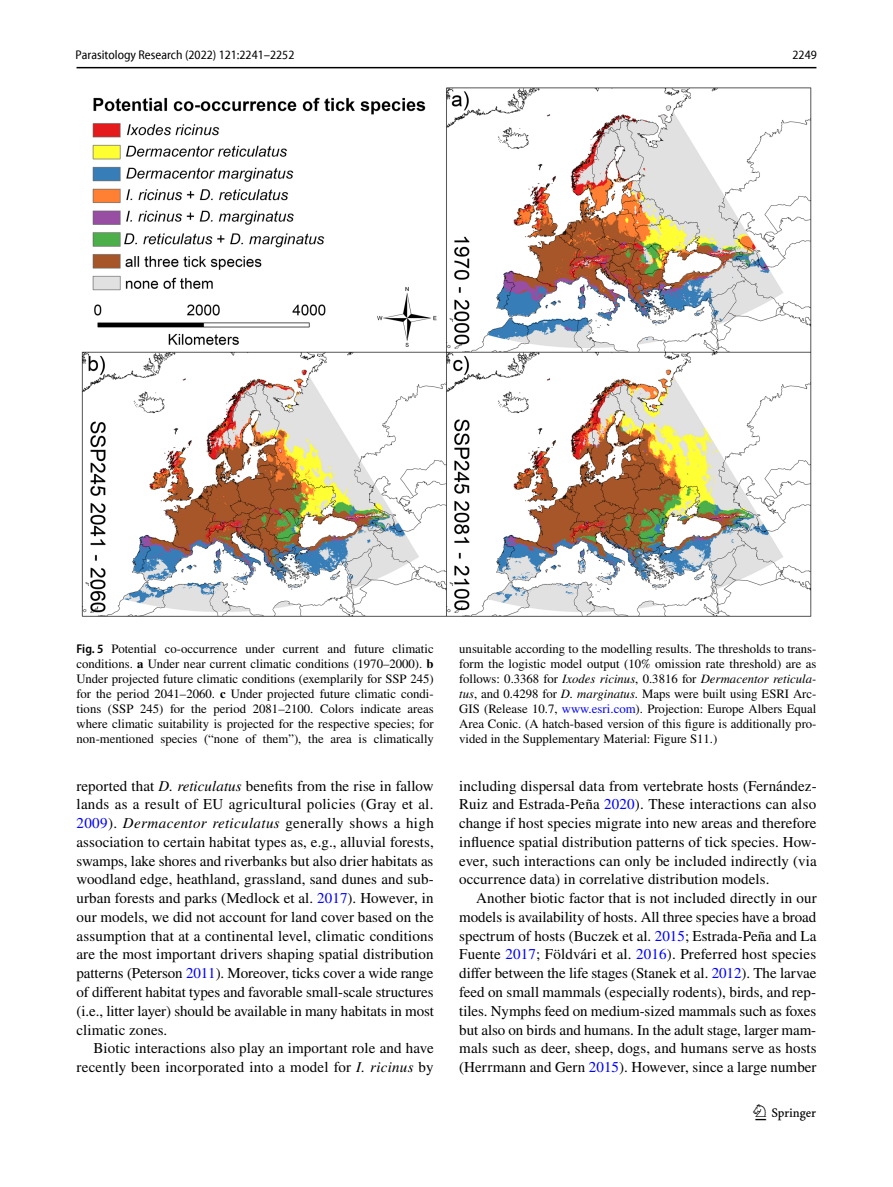
<style>
.page{position:relative;width:893px;height:1187px;background:#fff}
.page>*{position:absolute;margin:0;border:0;box-sizing:border-box;transform-origin:0 0}
.t1{font:22.5px "Springnew Regular 3";color:#000}
.t2{font:15px/18.8px "STIX";letter-spacing:.005em;color:#000;text-align:justify}
.t3{font:12.75px/15px "STIX";color:#000;text-align:justify}
.t4{font:semi-condensed 12.75px "Myriad Pro Unic";color:#000}
.s1{font-family:"Myriad Pro";font-weight:600;font-stretch:semi-condensed}
.s2{font-weight:700}
.s3{font-style:italic}
.s4{color:#00f}
</style>
<div class="page">
<hr style="left:77px;top:67px;width:739px;height:1px;background:#000">
<img style="left:81px;top:87px;width:731px;height:530px">
<p class="t4" style="left:76px;top:50px;width:220px">Parasitology Research (2022) 121:2241–2252</p>
<p class="t4" style="left:792px;top:50px;width:26px">2249</p>
<p class="t3" style="left:77px;top:641px;width:359px"><span class="s1">Fig. 5</span> Potential co-occurrence under current and future climatic conditions. <span class="s2">a</span> Under near current climatic conditions (1970–2000). <span class="s2">b </span>Under projected future climatic conditions (exemplarily for SSP 245) for the period 2041–2060. <span class="s2">c</span> Under projected future climatic condi&shy;tions (SSP 245) for the period 2081–2100. Colors indicate areas where climatic suitability is projected for the respective species; for non-mentioned species (“none of them”), the area is climatically</p>
<p class="t3" style="left:459px;top:641px;width:359px">unsuitable according to the modelling results. The thresholds to trans&shy;form the logistic model output (10% omission rate threshold) are as follows: 0.3368 for <span class="s3">Ixodes ricinus</span>, 0.3816 for <span class="s3">Dermacentor reticula&shy;tus</span>, and 0.4298 for <span class="s3">D. marginatus</span>. Maps were built using ESRI Arc-GIS (Release 10.7, <span class="s4">www.esri.com</span>). Projection: Europe Albers Equal Area Conic. (A hatch-based version of this figure is additionally pro&shy;vided in the Supplementary Material: Figure S11.)</p>
<p class="t2" style="left:77px;top:777px;width:359px">reported that <span class="s3">D. reticulatus</span> benefits from the rise in fallow lands as a result of EU agricultural policies (Gray et al.<br><span class="s4">2009</span>). <span class="s3">Dermacentor reticulatus</span> generally shows a high association to certain habitat types as, e.g., alluvial forests, swamps, lake shores and riverbanks but also drier habitats as woodland edge, heathland, grassland, sand dunes and sub&shy;urban forests and parks (Medlock et al. <span class="s4">2017</span>). However, in our models, we did not account for land cover based on the assumption that at a continental level, climatic conditions are the most important drivers shaping spatial distribution patterns (Peterson <span class="s4">2011</span>). Moreover, ticks cover a wide range of different habitat types and favorable small-scale structures (i.e., litter layer) should be available in many habitats in most climatic zones.</p>
<p class="t2" style="left:77px;top:1039px;width:359px;text-align:right">Biotic interactions also play an important role and have recently been incorporated into a model for <span class="s3">I. ricinus</span> by</p>
<p class="t2" style="left:459px;top:777px;width:359px">including dispersal data from vertebrate hosts (Fernández-Ruiz and Estrada-Peña <span class="s4">2020</span>). These interactions can also change if host species migrate into new areas and therefore influence spatial distribution patterns of tick species. How&shy;ever, such interactions can only be included indirectly (via occurrence data) in correlative distribution models.</p>
<p class="t2" style="left:459px;top:889px;width:359px;text-indent:17px">Another biotic factor that is not included directly in our models is availability of hosts. All three species have a broad spectrum of hosts (Buczek et al. <span class="s4">2015</span>; Estrada-Peña and La Fuente <span class="s4">2017</span>; Földvári et al. <span class="s4">2016</span>). Preferred host species differ between the life stages (Stanek et al. <span class="s4">2012</span>). The larvae feed on small mammals (especially rodents), birds, and rep&shy;tiles. Nymphs feed on medium-sized mammals such as foxes but also on birds and humans. In the adult stage, larger mam&shy;mals such as deer, sheep, dogs, and humans serve as hosts (Herrmann and Gern <span class="s4">2015</span>). However, since a large number</p>
<h1 class="t1" style="left:755px;top:1104px;width:62px">1 3</h1>
</div>
